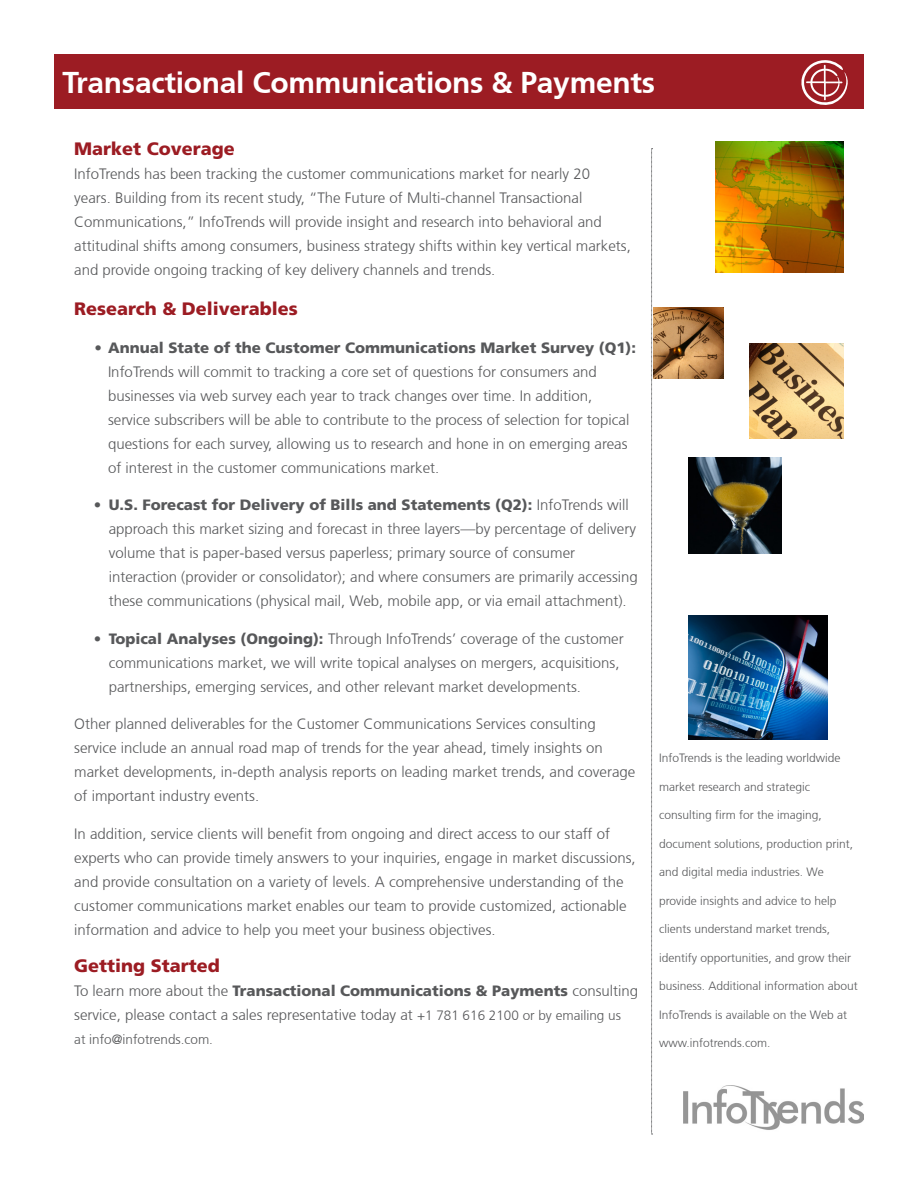
<style>
.page{position:relative;width:918px;height:1188px;background:#fff}
.page>*{position:absolute;margin:0;border:0;box-sizing:border-box;transform-origin:0 0}
.t1{font:700 30px "Articulate";letter-spacing:-.01em;color:#fff}
.IT_First_Heading{font:800 18px "Articulate";color:#9c1c23}
.IT_First_Heading-2{font:300 15px/24px "Articulate";color:#57585a}
.IT_First_Heading-3{font:300 13.5px "Articulate";color:#57585a}
.t2{font:300 12px "Articulate";color:#57585a}
.s1{font-weight:800}
.s2{font-size:13.5px}
</style>
<div class="page">
<svg style="left:651px;top:148px;width:2px;height:987px"></svg>
<div style="left:54px;top:54px;width:810px;height:55px;background:#9c1c23"></div>
<svg style="left:801px;top:60px;width:47px;height:45px"></svg>
<img style="left:806px;top:64px;width:38px;height:37px">
<img style="left:716px;top:142px;width:128px;height:131px">
<img style="left:654px;top:308px;width:69px;height:71px">
<img style="left:749px;top:343px;width:95px;height:96px">
<img style="left:688px;top:458px;width:94px;height:95px">
<img style="left:683px;top:1085px;width:181px;height:45px">
<img style="left:689px;top:615px;width:138px;height:125px">
<p class="t1" style="left:63px;top:65px;width:594px">Transactional Communications &amp; Payments</p>
<p class="IT_First_Heading" style="left:74px;top:137px;width:162px">Market Coverage</p>
<p class="IT_First_Heading-2" style="left:74px;top:161px;width:558px">InfoTrends has been tracking the customer communications market for nearly 20<br>years. Building from its recent study, “The Future of Multi-channel Transactional Communications,” InfoTrends will provide insight and research into behavioral and attitudinal shifts among consumers, business strategy shifts within key vertical markets, and provide ongoing tracking of key delivery channels and trends.</p>
<p class="IT_First_Heading" style="left:74px;top:298px;width:225px">Research &amp; Deliverables</p>
<p class="IT_First_Heading-2" style="left:108px;top:335px;width:530px;text-indent:-14px">• <span class="s1">Annual State of the Customer Communications Market Survey (Q1):<br></span>InfoTrends will commit to tracking a core set of questions for consumers and businesses via web survey each year to track changes over time. In addition, service subscribers will be able to contribute to the process of selection for topical questions for each survey, allowing us to research and hone in on emerging areas of interest in the customer communications market.</p>
<p class="IT_First_Heading-2" style="left:109px;top:493px;width:531px;text-indent:-15px">• <span class="s1">U.S. Forecast for Delivery of Bills and Statements (Q2):</span> InfoTrends will approach this market sizing and forecast in three layers—by percentage of delivery volume that is paper-based versus paperless; primary source of consumer interaction (provider or consolidator); and where consumers are primarily accessing these communications (physical mail, Web, mobile app, or via email attachment).</p>
<p class="IT_First_Heading-2" style="left:109px;top:626px;width:516px;text-indent:-15px">• <span class="s1">Topical Analyses (Ongoing):</span> Through InfoTrends’ coverage of the customer communications market, we will write topical analyses on mergers, acquisitions, partnerships, emerging services, and other relevant market developments.</p>
<p class="IT_First_Heading-2" style="left:74px;top:712px;width:563px">Other planned deliverables for the Customer Communications Services consulting service include an annual road map of trends for the year ahead, timely insights on market developments, in-depth analysis reports on leading market trends, and coverage of important industry events.</p>
<p class="IT_First_Heading-2" style="left:74px;top:821px;width:563px">In addition, service clients will benefit from ongoing and direct access to our staff of experts who can provide timely answers to your inquiries, engage in market discussions, and provide consultation on a variety of levels. A comprehensive understanding of the customer communications market enables our team to provide customized, actionable information and advice to help you meet your business objectives.</p>
<p class="IT_First_Heading" style="left:74px;top:955px;width:147px">Getting Started</p>
<p class="IT_First_Heading-2" style="left:74px;top:979px;width:566px">To learn more about the <span class="s1">Transactional Communications &amp; Payments</span> consulting service, please contact a sales representative today at <span class="s2">+1 781 616 2100 or by emailing us</span></p>
<p class="IT_First_Heading-3" style="left:74px;top:1032px;width:140px">at info@infotrends.com.</p>
<p class="t2" style="left:659px;top:751px;width:183px">InfoTrends is the leading worldwide</p>
<p class="t2" style="left:659px;top:780px;width:152px">market research and strategic</p>
<p class="t2" style="left:659px;top:808px;width:164px">consulting firm for the imaging,</p>
<p class="t2" style="left:659px;top:837px;width:195px">document solutions, production print,</p>
<p class="t2" style="left:659px;top:865px;width:166px">and digital media industries. We</p>
<p class="t2" style="left:659px;top:894px;width:179px">provide insights and advice to help</p>
<p class="t2" style="left:659px;top:922px;width:173px">clients understand market trends,</p>
<p class="t2" style="left:659px;top:951px;width:193px">identify opportunities, and grow their</p>
<p class="t2" style="left:659px;top:979px;width:200px">business. Additional information about</p>
<p class="t2" style="left:659px;top:1008px;width:189px">InfoTrends is available on the Web at</p>
<p class="t2" style="left:659px;top:1036px;width:113px">www.infotrends.com.</p>
</div>
